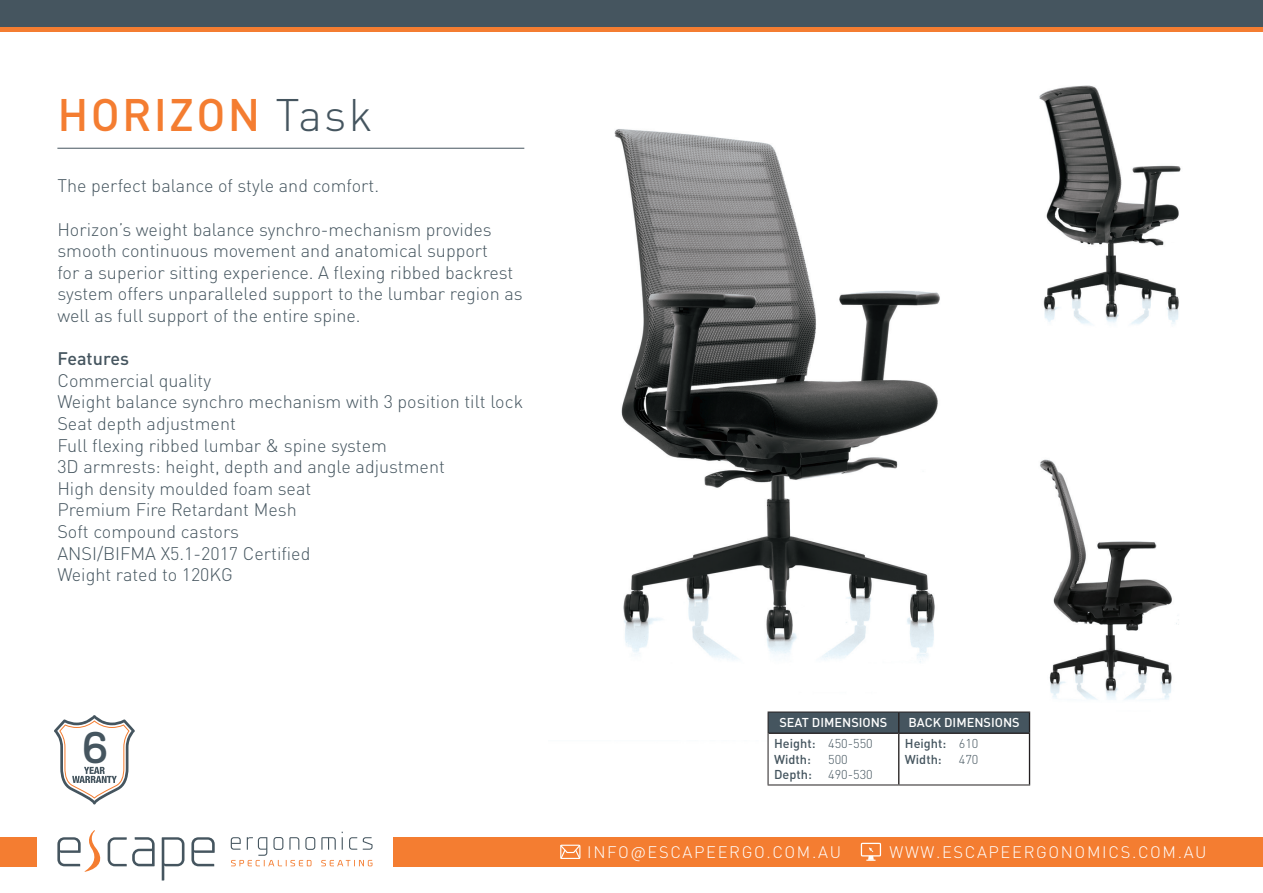
<style>
.page{position:relative;width:1263px;height:893px;background:#fff}
.page>*{position:absolute;margin:0;border:0;box-sizing:border-box;transform-origin:0 0}
.t1{font:500 45.45px "Vivala Sans Round";color:#45555f}
.t2{font:500 45px "DIN Pro";letter-spacing:.05em;color:#f47d31}
.t3{font:300 18px/21.6px "DIN Pro";color:#45555f}
.t4{font:500 18px "DIN Pro";color:#45555f}
.t5{font:300 16.5px "DIN Pro";letter-spacing:.1em;color:#fff}
.t6{font:500 12.75px/15.3px "DIN Pro";color:#45555f}
.t7{font:500 12.75px "DIN Pro";color:#fff}
.t8{font:300 12.75px "DIN Pro";color:#45555f}
.s1{font-weight:300;color:#45555f}
.s2{font-weight:300}
</style>
<div class="page">
<img style="left:614px;top:85px;width:567px;height:682px">
<hr style="left:57px;top:148px;width:467px;height:1px;background:#45555f">
<hr style="left:767px;top:711px;width:132px;height:1px;background:#231f20">
<svg style="left:767px;top:712px;width:263px;height:72px"></svg>
<hr style="left:899px;top:711px;width:131px;height:1px;background:#231f20">
<hr style="left:767px;top:733px;width:1px;height:51px;background:#231f20">
<hr style="left:767px;top:784px;width:132px;height:1px;background:#231f20">
<hr style="left:899px;top:784px;width:131px;height:1px;background:#231f20">
<svg style="left:54px;top:715px;width:81px;height:89px"></svg>
<svg style="left:0;top:26px;width:1263px;height:6px;background:#d67638"></svg>
<div style="left:394px;top:837px;width:869px;height:29px;background:#f47d31"></div>
<div style="left:0;top:837px;width:36px;height:29px;background:#f47d31"></div>
<div style="left:0;top:0;width:1263px;height:26px;background:#45555f"></div>
<svg style="left:321px;top:860px;width:51px;height:6px"></svg>
<svg style="left:162px;top:837px;width:22px;height:43px"></svg>
<svg style="left:191px;top:837px;width:24px;height:29px"></svg>
<svg style="left:231px;top:837px;width:84px;height:29px"></svg>
<svg style="left:321px;top:837px;width:15px;height:13px"></svg>
<svg style="left:342px;top:832px;width:1px;height:18px"></svg>
<svg style="left:349px;top:837px;width:8px;height:13px"></svg>
<svg style="left:363px;top:837px;width:10px;height:13px"></svg>
<svg style="left:57px;top:830px;width:98px;height:42px"></svg>
<svg style="left:861px;top:843px;width:20px;height:18px"></svg>
<svg style="left:560px;top:845px;width:20px;height:14px"></svg>
<h2 class="t2" style="left:57px;top:78px;width:316px">HORIZON <span class="s1">Task</span></h2>
<p class="t3" style="left:57px;top:174px;width:323px">The perfect balance of style and comfort.</p>
<p class="t3" style="left:57px;top:217px;width:467px">Horizon’s weight balance synchro-mechanism provides smooth continuous movement and anatomical support<br>for a superior sitting experience. A flexing ribbed backrest system offers unparalleled support to the lumbar region as well as full support of the entire spine.</p>
<p class="t4" style="left:57px;top:344px;width:73px">Features</p>
<p class="t3" style="left:57px;top:368px;width:467px">Commercial quality<br>Weight balance synchro mechanism with 3 position tilt lock<br>Seat depth adjustment<br>Full flexing ribbed lumbar &amp; spine system<br>3D armrests: height, depth and angle adjustment<br>High density moulded foam seat<br>Premium Fire Retardant Mesh<br>Soft compound castors<br>ANSI/BIFMA X5.1-2017 Certified<br>Weight rated to 120KG</p>
<h1 class="t1" style="left:82px;top:721px;width:29px">6</h1>
<p class="t7" style="left:779px;top:712px;width:110px">SEAT DIMENSIONS</p>
<p class="t7" style="left:908px;top:712px;width:113px">BACK DIMENSIONS</p>
<p class="t6" style="left:774px;top:735px;width:100px">Height: <span class="s2">450-550<br></span>Width:</p>
<p class="t6" style="left:905px;top:735px;width:75px">Height: <span class="s2">610</span></p>
<p class="t8" style="left:828px;top:749px;width:21px">500</p>
<p class="t6" style="left:905px;top:750px;width:38px">Width:</p>
<p class="t8" style="left:959px;top:749px;width:21px">470</p>
<p class="t6" style="left:774px;top:765px;width:39px">Depth:</p>
<p class="t8" style="left:828px;top:764px;width:46px">490-530</p>
<p class="t5" style="left:587px;top:839px;width:255px">INFO@ESCAPEERGO.COM.AU</p>
<p class="t5" style="left:889px;top:839px;width:319px">WWW.ESCAPEERGONOMICS.COM.AU</p>
</div>
